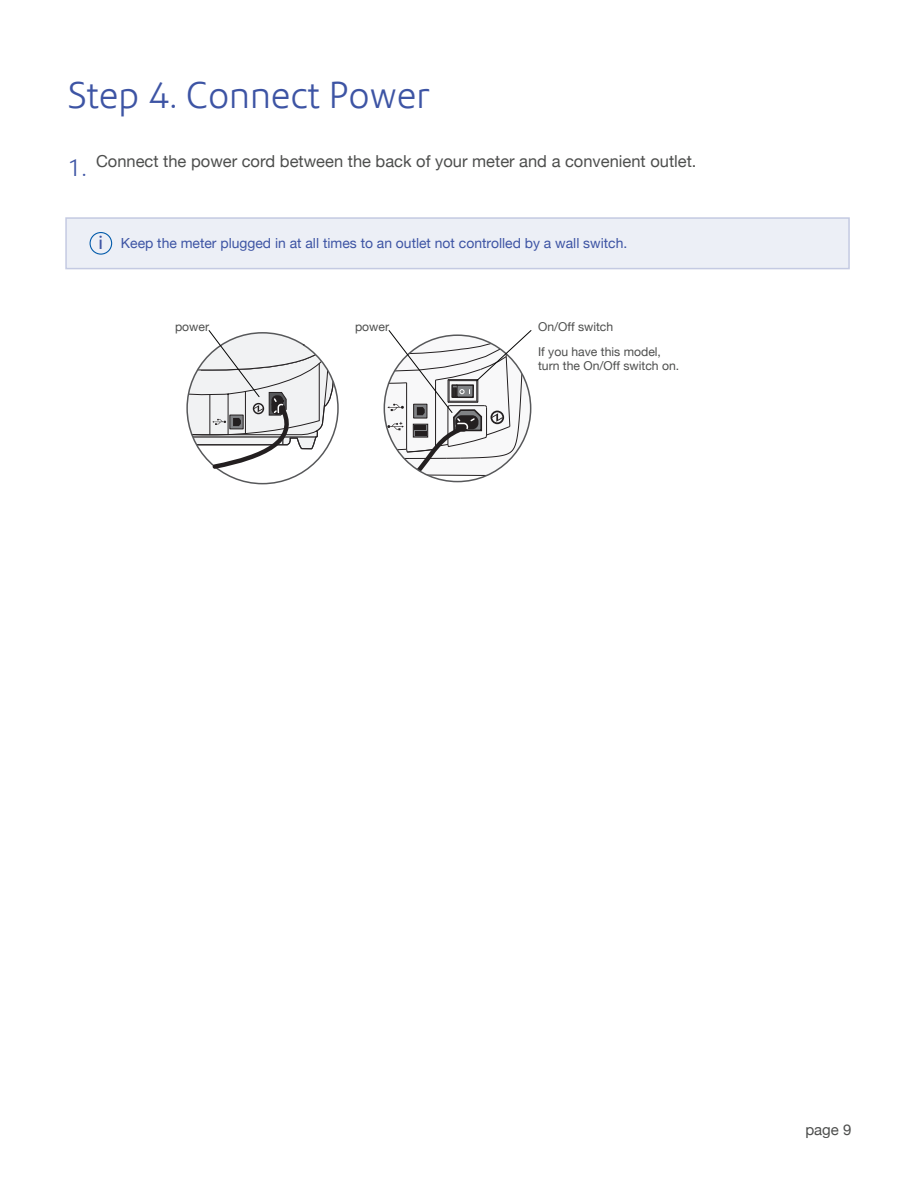
<style>
.page{position:relative;width:918px;height:1188px;background:#fff}
.page>*{position:absolute;margin:0;border:0;box-sizing:border-box;transform-origin:0 0}
.t1{font:300 36px "Precision Sans";color:#3d54a4}
.t2{font:300 24px "Precision Sans";color:#3d54a4}
.t3{font:18.3px "Precision Sans";color:#3d54a4}
.t4{font:16.5px "Helvetica Neue";color:#4d4e4d}
.t5{font:15px "Helvetica Neue";color:#4d4e4d}
.t6{font:13.95px "Helvetica Neue";color:#3d54a4}
.t7{font:12.15px/25px "Helvetica Neue";color:#4d4e4d}
</style>
<div class="page">
<div style="left:65px;top:217px;width:785px;height:52px;background:#eceff6;border:2px solid #c4cae2"></div>
<svg style="left:90px;top:232px;width:22px;height:23px"></svg>
<svg style="left:187px;top:333px;width:151px;height:151px"></svg>
<svg style="left:187px;top:330px;width:148px;height:142px"></svg>
<svg style="left:384px;top:330px;width:148px;height:152px"></svg>
<h1 class="t1" style="left:68px;top:74px;width:364px">Step 4. Connect Power</h1>
<p class="t4" style="left:96px;top:150px;width:602px">Connect the power cord between the back of your meter and a convenient outlet.</p>
<h2 class="t2" style="left:68px;top:153px;width:21px">1.</h2>
<h3 class="t3" style="left:98px;top:231px;width:6px">i</h3>
<p class="t6" style="left:121px;top:233px;width:508px">Keep the meter plugged in at all times to an outlet not controlled by a wall switch.</p>
<p class="t7" style="left:175px;top:314px;width:36px">power</p>
<p class="t7" style="left:355px;top:314px;width:36px">power</p>
<p class="t7" style="left:538px;top:314px;width:124px">On/Off switch<br>If you have this model,</p>
<p class="t7" style="left:538px;top:354px;width:143px">turn the On/Off switch on.</p>
<p class="t5" style="left:805px;top:1118px;width:48px">page 9</p>
</div>
